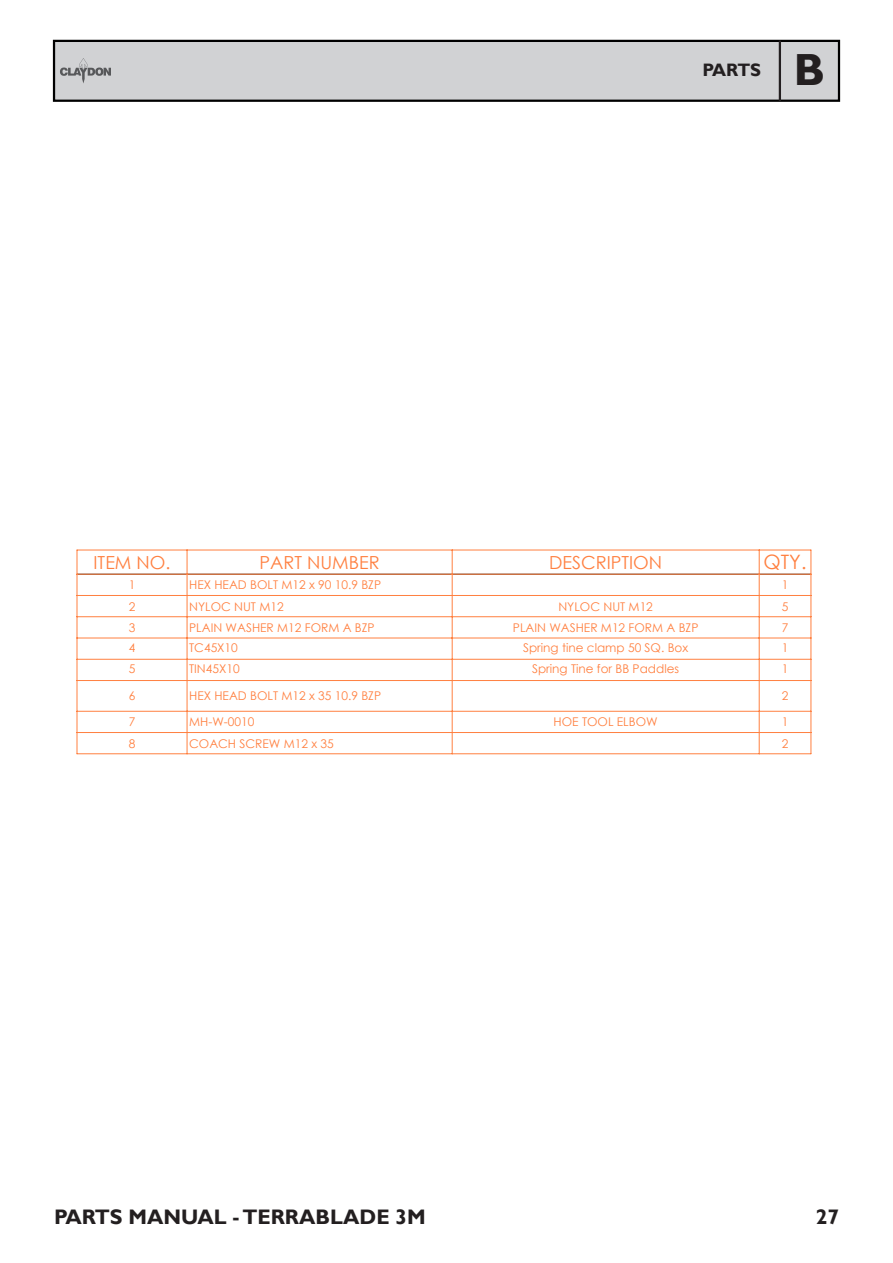
<style>
.page{position:relative;width:893px;height:1263px;background:#fff}
.page>*{position:absolute;margin:0;border:0;box-sizing:border-box;transform-origin:0 0}
.t1{font:700 45px "Gill Sans";color:#231f20}
.t2{font:700 21px "Gill Sans";color:#231f20}
.t3{font:19.8px "Century Gothic";color:#ff8040}
.t4{font:18px "Century Gothic";color:#ff8040}
.t5{font:700 18px "Gill Sans";letter-spacing:-.03em;color:#231f20}
.t6{font:12px "Century Gothic";color:#ff8040}
</style>
<div class="page">
<div style="left:53px;top:40px;width:787px;height:62px;background:#d1d2d4;border:2px solid #000"></div>
<svg style="left:60px;top:58px;width:51px;height:25px"></svg>
<hr style="left:779px;top:41px;width:2px;height:60px;background:#231f20">
<hr style="left:77px;top:550px;width:110px;height:1px;background:#ff8040">
<hr style="left:77px;top:574px;width:110px;height:1px;background:#ff8040">
<hr style="left:187px;top:550px;width:265px;height:1px;background:#ff8040">
<hr style="left:187px;top:574px;width:265px;height:1px;background:#ff8040">
<hr style="left:452px;top:550px;width:307px;height:1px;background:#ff8040">
<hr style="left:452px;top:574px;width:307px;height:1px;background:#ff8040">
<hr style="left:759px;top:550px;width:52px;height:1px;background:#ff8040">
<hr style="left:759px;top:574px;width:52px;height:1px;background:#ff8040">
<svg style="left:77px;top:551px;width:1px;height:129px"></svg>
<svg style="left:187px;top:551px;width:1px;height:129px"></svg>
<hr style="left:77px;top:680px;width:1px;height:31px;background:#ff8040">
<hr style="left:187px;top:680px;width:1px;height:31px;background:#ff8040">
<svg style="left:77px;top:712px;width:1px;height:41px"></svg>
<svg style="left:187px;top:712px;width:1px;height:41px"></svg>
<svg style="left:452px;top:551px;width:1px;height:129px"></svg>
<hr style="left:452px;top:680px;width:1px;height:31px;background:#ff8040">
<svg style="left:452px;top:712px;width:1px;height:41px"></svg>
<svg style="left:759px;top:551px;width:1px;height:129px"></svg>
<hr style="left:759px;top:680px;width:1px;height:31px;background:#ff8040">
<svg style="left:759px;top:712px;width:1px;height:41px"></svg>
<svg style="left:810px;top:551px;width:1px;height:129px"></svg>
<hr style="left:810px;top:680px;width:1px;height:31px;background:#ff8040">
<svg style="left:810px;top:712px;width:1px;height:41px"></svg>
<hr style="left:77px;top:595px;width:110px;height:1px;background:#ff8040">
<hr style="left:187px;top:595px;width:265px;height:1px;background:#ff8040">
<hr style="left:452px;top:595px;width:307px;height:1px;background:#ff8040">
<hr style="left:759px;top:595px;width:52px;height:1px;background:#ff8040">
<hr style="left:77px;top:616px;width:110px;height:1px;background:#ff8040">
<hr style="left:187px;top:616px;width:265px;height:1px;background:#ff8040">
<hr style="left:452px;top:616px;width:307px;height:1px;background:#ff8040">
<hr style="left:759px;top:616px;width:52px;height:1px;background:#ff8040">
<hr style="left:77px;top:638px;width:110px;height:1px;background:#ff8040">
<hr style="left:187px;top:638px;width:265px;height:1px;background:#ff8040">
<hr style="left:452px;top:638px;width:307px;height:1px;background:#ff8040">
<hr style="left:759px;top:638px;width:52px;height:1px;background:#ff8040">
<hr style="left:77px;top:659px;width:110px;height:1px;background:#ff8040">
<hr style="left:187px;top:659px;width:265px;height:1px;background:#ff8040">
<hr style="left:452px;top:659px;width:307px;height:1px;background:#ff8040">
<hr style="left:759px;top:659px;width:52px;height:1px;background:#ff8040">
<hr style="left:77px;top:680px;width:110px;height:1px;background:#ff8040">
<hr style="left:187px;top:680px;width:265px;height:1px;background:#ff8040">
<hr style="left:452px;top:680px;width:307px;height:1px;background:#ff8040">
<hr style="left:759px;top:680px;width:52px;height:1px;background:#ff8040">
<hr style="left:77px;top:711px;width:110px;height:1px;background:#ff8040">
<hr style="left:187px;top:711px;width:265px;height:1px;background:#ff8040">
<hr style="left:452px;top:711px;width:307px;height:1px;background:#ff8040">
<hr style="left:759px;top:711px;width:52px;height:1px;background:#ff8040">
<hr style="left:77px;top:732px;width:110px;height:1px;background:#ff8040">
<hr style="left:187px;top:732px;width:265px;height:1px;background:#ff8040">
<hr style="left:452px;top:732px;width:307px;height:1px;background:#ff8040">
<hr style="left:759px;top:732px;width:52px;height:1px;background:#ff8040">
<hr style="left:77px;top:753px;width:110px;height:1px;background:#ff8040">
<hr style="left:187px;top:753px;width:265px;height:1px;background:#ff8040">
<hr style="left:452px;top:753px;width:307px;height:1px;background:#ff8040">
<hr style="left:759px;top:753px;width:52px;height:1px;background:#ff8040">
<h3 class="t5" style="left:702px;top:59px;width:60px">PARTS</h3>
<h1 class="t1" style="left:794px;top:43px;width:33px">B</h1>
<p class="t4" style="left:94px;top:549px;width:78px">ITEM NO.</p>
<p class="t4" style="left:260px;top:549px;width:122px">PART NUMBER</p>
<p class="t4" style="left:549px;top:549px;width:114px">DESCRIPTION</p>
<p class="t3" style="left:764px;top:548px;width:44px">QTY.</p>
<p class="t6" style="left:129px;top:577px;width:8px">1</p>
<p class="t6" style="left:189px;top:577px;width:194px">HEX HEAD BOLT M12 x 90 10.9 BZP</p>
<p class="t6" style="left:782px;top:577px;width:8px">1</p>
<p class="t6" style="left:129px;top:598px;width:8px">2</p>
<p class="t6" style="left:189px;top:598px;width:96px">NYLOC NUT M12</p>
<p class="t6" style="left:558px;top:598px;width:96px">NYLOC NUT M12</p>
<p class="t6" style="left:782px;top:598px;width:8px">5</p>
<p class="t6" style="left:129px;top:619px;width:8px">3</p>
<p class="t6" style="left:189px;top:619px;width:187px">PLAIN WASHER M12 FORM A BZP</p>
<p class="t6" style="left:513px;top:619px;width:187px">PLAIN WASHER M12 FORM A BZP</p>
<p class="t6" style="left:782px;top:619px;width:8px">7</p>
<p class="t6" style="left:129px;top:639px;width:8px">4</p>
<p class="t6" style="left:189px;top:639px;width:50px">TC45X10</p>
<p class="t6" style="left:523px;top:639px;width:167px">Spring tine clamp 50 SQ. Box</p>
<p class="t6" style="left:782px;top:639px;width:8px">1</p>
<p class="t6" style="left:129px;top:661px;width:8px">5</p>
<p class="t6" style="left:189px;top:661px;width:52px">TIN45X10</p>
<p class="t6" style="left:532px;top:661px;width:149px">Spring Tine for BB Paddles</p>
<p class="t6" style="left:782px;top:661px;width:8px">1</p>
<p class="t6" style="left:129px;top:688px;width:8px">6</p>
<p class="t6" style="left:189px;top:688px;width:193px">HEX HEAD BOLT M12 x 35 10.9 BZP</p>
<p class="t6" style="left:782px;top:688px;width:8px">2</p>
<p class="t6" style="left:129px;top:714px;width:8px">7</p>
<p class="t6" style="left:189px;top:714px;width:67px">MH-W-0010</p>
<p class="t6" style="left:554px;top:714px;width:106px">HOE TOOL ELBOW</p>
<p class="t6" style="left:782px;top:714px;width:8px">1</p>
<p class="t6" style="left:129px;top:735px;width:8px">8</p>
<p class="t6" style="left:189px;top:735px;width:146px">COACH SCREW M12 x 35</p>
<p class="t6" style="left:782px;top:735px;width:8px">2</p>
<h2 class="t2" style="left:54px;top:1204px;width:373px">PARTS MANUAL - TERRABLADE 3M</h2>
<h2 class="t2" style="left:816px;top:1204px;width:25px">27</h2>
</div>
